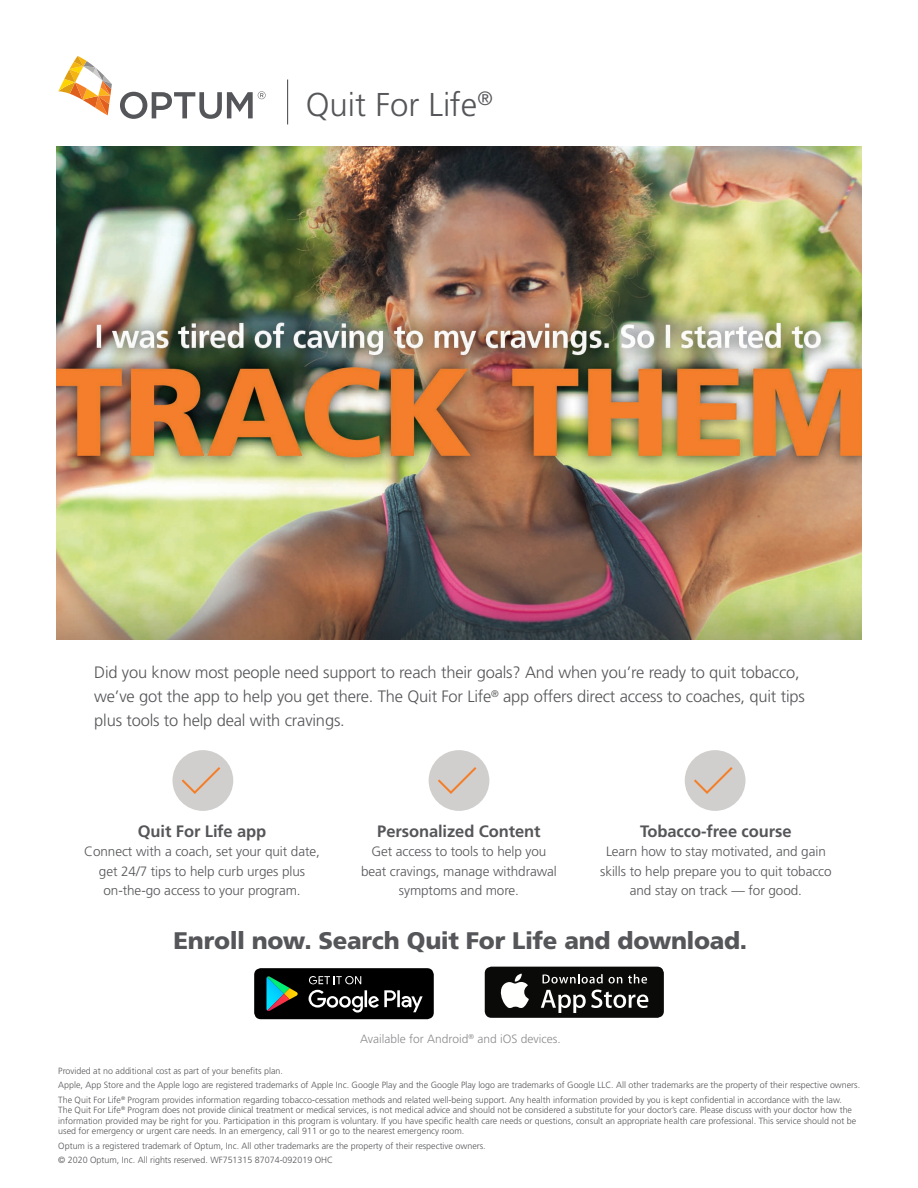
<style>
.page{position:relative;width:918px;height:1188px;background:#fff}
.page>*{position:absolute;margin:0;border:0;box-sizing:border-box;transform-origin:0 0}
.t1{font:300 33px "Frutiger LT Pro";color:#555659}
.Body_Copy___Optum{font:900 24px "Frutiger LT Pro";letter-spacing:-.015em;color:#555659}
.Body_Copy___Optum-2{font:300 16.5px/24px "Frutiger LT Pro";letter-spacing:-.01em;color:#555659}
.Body_Copy___Optum-3{font:700 16.5px "Frutiger LT Pro";letter-spacing:-.005em;color:#555659}
.Body_Copy___Optum-4{font:300 13.5px/19.5px "Frutiger LT Pro";letter-spacing:-.005em;color:#555659;text-align:center}
.Body_Copy___Optum-5{font:300 12px "Frutiger LT Pro";color:#8c8c8f}
.Disclaimer_Copyright{font:300 9px/10.5px "Frutiger LT Pro";color:#555659}
</style>
<div class="page">
<img style="left:57px;top:147px;width:805px;height:492px">
<svg style="left:58px;top:56px;width:54px;height:59px"></svg>
<svg style="left:120px;top:91px;width:146px;height:28px"></svg>
<hr style="left:287px;top:80px;width:1px;height:44px;background:#555659">
<svg style="left:485px;top:967px;width:179px;height:51px;background:#363735"></svg>
<svg style="left:254px;top:968px;width:180px;height:51px;background:#202122"></svg>
<svg style="left:290px;top:994px;width:8px;height:5px"></svg>
<svg style="left:267px;top:976px;width:31px;height:18px"></svg>
<div style="left:429px;top:750px;width:60px;height:61px;background:#d1cfcd;border-radius:50%"></div>
<svg style="left:438px;top:767px;width:38px;height:27px"></svg>
<div style="left:685px;top:750px;width:60px;height:61px;background:#d1cfcd;border-radius:50%"></div>
<svg style="left:694px;top:767px;width:39px;height:27px"></svg>
<div style="left:173px;top:750px;width:60px;height:61px;background:#d1cfcd;border-radius:50%"></div>
<svg style="left:182px;top:767px;width:38px;height:27px"></svg>
<p class="t1" style="left:306px;top:86px;width:189px">Quit For Life<sup>®</sup></p>
<p class="Body_Copy___Optum-2" style="left:94px;top:660px;width:712px">Did you know most people need support to reach their goals? And when you’re ready to quit tobacco, we’ve got the app to help you get there. The Quit For Life<sup>®</sup> app offers direct access to coaches, quit tips plus tools to help deal with cravings.</p>
<p class="Body_Copy___Optum-3" style="left:138px;top:821px;width:130px">Quit For Life app</p>
<p class="Body_Copy___Optum-4" style="left:84px;top:842px;width:237px">Connect with a coach, set your quit date, get 24/7 tips to help curb urges plus on-the-go access to your program.</p>
<p class="Body_Copy___Optum-3" style="left:377px;top:821px;width:165px">Personalized Content</p>
<p class="Body_Copy___Optum-4" style="left:361px;top:842px;width:197px">Get access to tools to help you beat cravings, manage withdrawal symptoms and more.</p>
<p class="Body_Copy___Optum-3" style="left:640px;top:821px;width:153px">Tobacco-free course</p>
<p class="Body_Copy___Optum-4" style="left:600px;top:842px;width:233px">Learn how to stay motivated, and gain skills to help prepare you to quit tobacco and stay on track — for good.</p>
<p class="Body_Copy___Optum" style="left:174px;top:926px;width:575px">Enroll now. Search Quit For Life and download.</p>
<p class="Body_Copy___Optum-5" style="left:360px;top:1032px;width:202px">Available for Android<sup>®</sup> and iOS devices.</p>
<p class="Disclaimer_Copyright" style="left:58px;top:1065px;width:226px">Provided at no additional cost as part of your benefits plan.</p>
<p class="Disclaimer_Copyright" style="left:58px;top:1080px;width:803px">Apple, App Store and the Apple logo are registered trademarks of Apple Inc. Google Play and the Google Play logo are trademarks of Google LLC. All other trademarks are the property of their respective owners.</p>
<p class="Disclaimer_Copyright" style="left:58px;top:1094px;width:799px">The Quit For Life<sup>®</sup> Program provides information regarding tobacco-cessation methods and related well-being support. Any health information provided by you is kept confidential in accordance with the law.<br>The Quit For Life<sup>®</sup> Program does not provide clinical treatment or medical services, is not medical advice and should not be considered a substitute for your doctor’s care. Please discuss with your doctor how the information provided may be right for you. Participation in this program is voluntary. If you have specific health care needs or questions, consult an appropriate health care professional. This service should not be used for emergency or urgent care needs. In an emergency, call 911 or go to the nearest emergency room.</p>
<p class="Disclaimer_Copyright" style="left:58px;top:1140px;width:429px">Optum is a registered trademark of Optum, Inc. All other trademarks are the property of their respective owners.</p>
<p class="Disclaimer_Copyright" style="left:58px;top:1155px;width:276px">© 2020 Optum, Inc. All rights reserved. WF751315 87074-092019 OHC</p>
</div>
